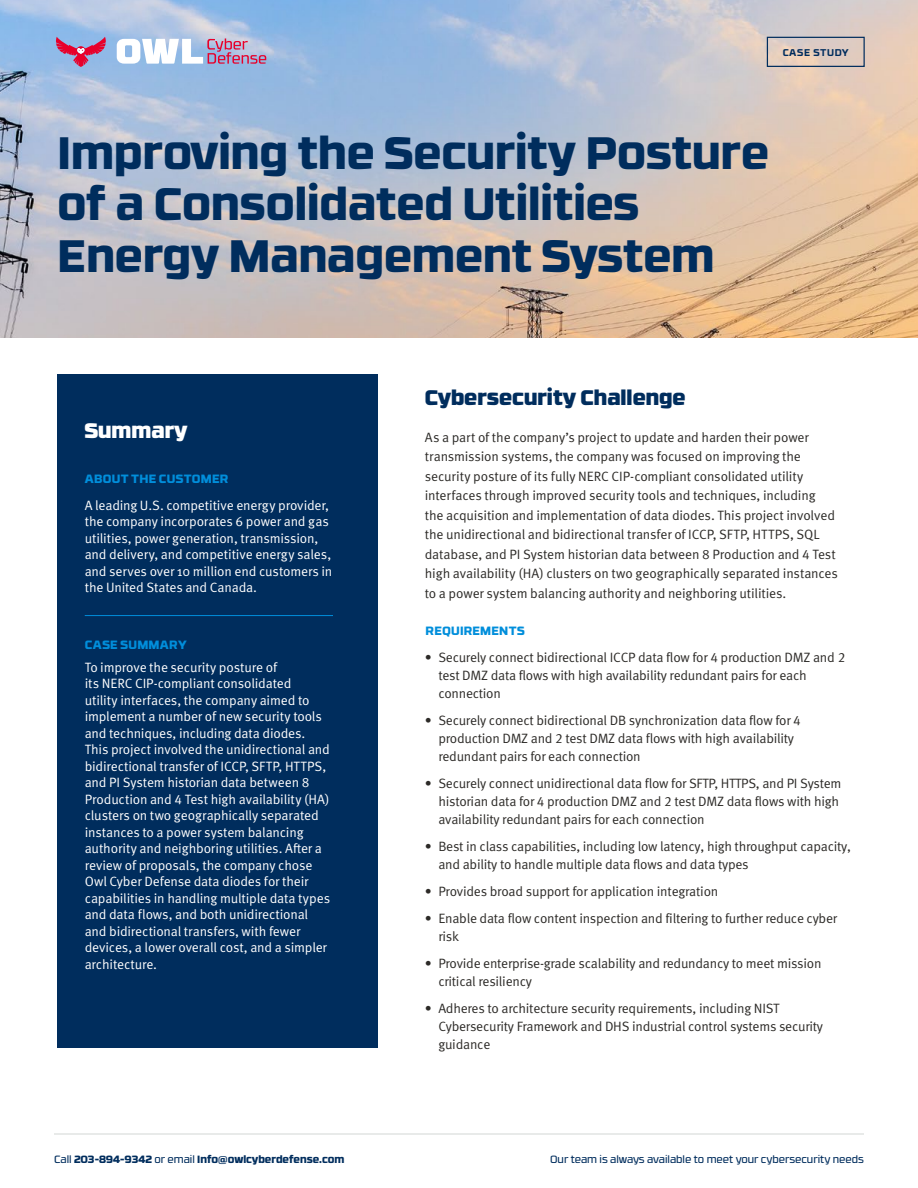
<style>
.page{position:relative;width:918px;height:1188px;background:#fff}
.page>*{position:absolute;margin:0;border:0;box-sizing:border-box;transform-origin:0 0}
.t1{font:800 45.3px/51.3px "RB No 3.1";color:#002d5d}
.t2{font:900 21px "RB No 3.1";color:#002d5d}
.t3{font:900 21px "RB No 3.1";color:#fff}
.t4{font:13.5px/18px "Meta Pro Norm";letter-spacing:-.02em;color:#2c2a27}
.t5{font:13.5px/16.5px "Meta Pro Norm";letter-spacing:-.015em;color:#fff}
.t6{font:800 12px "RB No 3.1";letter-spacing:.02em;color:#008edb}
.t7{font:10.5px "RB No 3.1";color:#002d5d}
.t8{font:800 10.5px "RB No 3.1";color:#002d5d}
.t9{font:700 9.75px "RB No 3.1";letter-spacing:.06em;color:#002d5d}
.s1{font-weight:400}
</style>
<div class="page">
<img style="left:0;top:0;width:918px;height:338px">
<hr style="left:54px;top:1134px;width:810px;height:1px;background:#d3d7d5">
<div style="left:767px;top:37px;width:98px;height:30px;border:1px solid #002d5d"></div>
<div style="left:58px;top:374px;width:320px;height:673px;background:#002d5d"></div>
<hr style="left:85px;top:615px;width:248px;height:1px;background:#008edb">
<svg style="left:117px;top:38px;width:149px;height:26px"></svg>
<svg style="left:56px;top:37px;width:50px;height:30px"></svg>
<p class="t9" style="left:783px;top:44px;width:68px">CASE STUDY</p>
<h1 class="t1" style="left:58px;top:124px;width:713px">Improving the Security Posture of a Consolidated Utilities<br>Energy Management System</h1>
<h2 class="t2" style="left:425px;top:380px;width:262px">Cybersecurity Challenge</h2>
<h2 class="t3" style="left:85px;top:412px;width:104px">Summary</h2>
<p class="t6" style="left:85px;top:468px;width:145px">ABOUT THE CUSTOMER</p>
<p class="t5" style="left:85px;top:496px;width:249px">A leading U.S. competitive energy provider, the company incorporates 6 power and gas utilities, power generation, transmission, and delivery, and competitive energy sales, and serves over 10 million end customers in the United States and Canada.</p>
<p class="t6" style="left:85px;top:634px;width:103px">CASE SUMMARY</p>
<p class="t5" style="left:85px;top:658px;width:247px">To improve the security posture of<br>its NERC CIP-compliant consolidated<br>utility interfaces, the company aimed to implement a number of new security tools and techniques, including data diodes.<br>This project involved the unidirectional and bidirectional transfer of ICCP, SFTP, HTTPS, and PI System historian data between 8<br>Production and 4 Test high availability (HA) clusters on two geographically separated instances to a power system balancing authority and neighboring utilities. After a review of proposals, the company chose Owl Cyber Defense data diodes for their capabilities in handling multiple data types and data flows, and both unidirectional and bidirectional transfers, with fewer devices, a lower overall cost, and a simpler architecture.</p>
<p class="t4" style="left:425px;top:427px;width:415px;line-height:19.5px">As a part of the company’s project to update and harden their power transmission systems, the company was focused on improving the security posture of its fully NERC CIP-compliant consolidated utility interfaces through improved security tools and techniques, including<br>the acquisition and implementation of data diodes. This project involved the unidirectional and bidirectional transfer of ICCP, SFTP, HTTPS, SQL database, and PI System historian data between 8 Production and 4 Test high availability (HA) clusters on two geographically separated instances to a power system balancing authority and neighboring utilities.</p>
<p class="t6" style="left:426px;top:621px;width:101px">REQUIREMENTS</p>
<p class="t4" style="left:438px;top:647px;width:409px;text-indent:-13px">• Securely connect bidirectional ICCP data flow for 4 production DMZ and 2 test DMZ data flows with high availability redundant pairs for each connection</p>
<p class="t4" style="left:438px;top:711px;width:364px;text-indent:-14px">• Securely connect bidirectional DB synchronization data flow for 4 production DMZ and 2 test DMZ data flows with high availability redundant pairs for each connection</p>
<p class="t4" style="left:438px;top:774px;width:405px;text-indent:-14px">• Securely connect unidirectional data flow for SFTP, HTTPS, and PI System historian data for 4 production DMZ and 2 test DMZ data flows with high availability redundant pairs for each connection</p>
<p class="t4" style="left:438px;top:836px;width:414px;text-indent:-14px">• Best in class capabilities, including low latency, high throughput capacity, and ability to handle multiple data flows and data types</p>
<p class="t4" style="left:425px;top:881px;width:295px">• Provides broad support for application integration</p>
<p class="t4" style="left:438px;top:908px;width:400px;text-indent:-13px">• Enable data flow content inspection and filtering to further reduce cyber risk</p>
<p class="t4" style="left:438px;top:953px;width:385px;text-indent:-14px">• Provide enterprise-grade scalability and redundancy to meet mission critical resiliency</p>
<p class="t4" style="left:438px;top:998px;width:386px;text-indent:-14px">• Adheres to architecture security requirements, including NIST<br>Cybersecurity Framework and DHS industrial control systems security guidance</p>
<p class="t8" style="left:54px;top:1151px;width:292px"><span class="s1">Call</span> 203-894-9342 <span class="s1">or email</span> Info@owlcyberdefense.com</p>
<p class="t7" style="left:550px;top:1152px;width:315px">Our team is always available to meet your cybersecurity needs</p>
</div>
